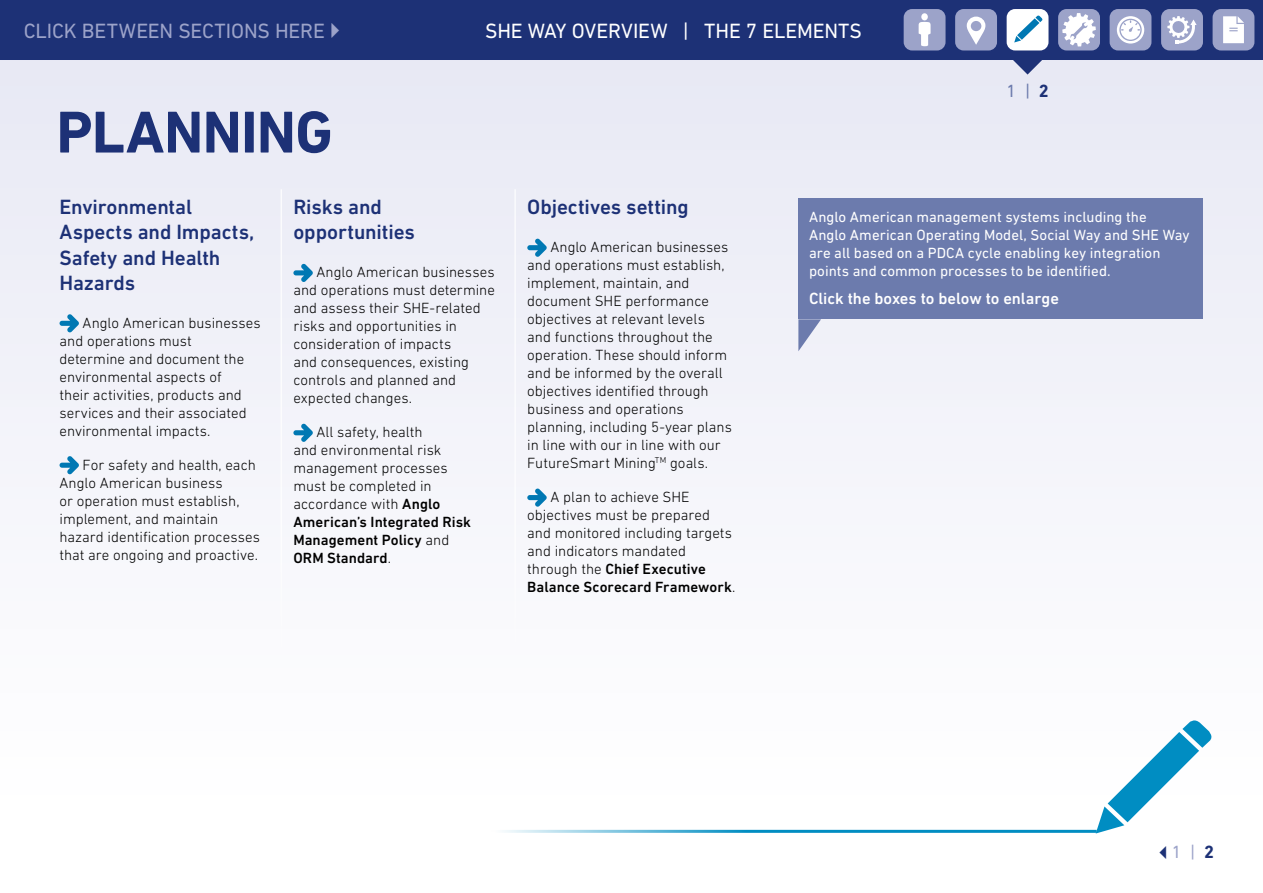
<style>
.page{position:relative;width:1263px;height:893px;background:#fff}
.page>*{position:absolute;margin:0;border:0;box-sizing:border-box;transform-origin:0 0}
.t1{font:700 60px "DIN Next LT Pro";letter-spacing:-.015em;color:#1d3176}
.t2{font:500 21px/25.2px "DIN Next LT Pro";letter-spacing:-.005em;color:#1d3176}
.t3{font:21px "DIN Next LT Pro";letter-spacing:-.01em;color:#fff}
.t4{font:21px "DIN Next LT Pro";letter-spacing:-.005em;color:#9ca3c9}
.t5{font:18px "DIN Next LT Pro";color:#6c7bad}
.t6{font:18px "DIN Next LT Pro";color:#9ca3c9}
.t7{font:500 16.5px "DIN Next LT Pro";color:#fff}
.t8{font:300 15px/18px "DIN Next LT Pro";color:#000}
.t9{font:15px/18px "DIN Next LT Pro";color:#fff}
.s1{font-weight:700;color:#1d3176}
.s2{font-weight:500}
</style>
<div class="page">
<div style="left:0;top:0;width:1263px;height:810px;background:#f4f4fa"></div>
<div style="left:0;top:0;width:1263px;height:60px;background:#1d3176"></div>
<div style="left:1007px;top:9px;width:41px;height:41px;background:#fff;border-radius:8px"></div>
<svg style="left:1014px;top:15px;width:29px;height:27px"></svg>
<svg style="left:1012px;top:60px;width:30px;height:15px"></svg>
<svg style="left:293px;top:264px;width:20px;height:18px"></svg>
<svg style="left:293px;top:423px;width:20px;height:19px"></svg>
<svg style="left:527px;top:238px;width:20px;height:19px"></svg>
<svg style="left:527px;top:488px;width:20px;height:19px"></svg>
<svg style="left:60px;top:314px;width:19px;height:18px"></svg>
<svg style="left:60px;top:456px;width:19px;height:18px"></svg>
<hr style="left:514px;top:189px;width:2px;height:488px;background:#fff">
<hr style="left:281px;top:189px;width:1px;height:488px;background:#fff">
<div style="left:798px;top:198px;width:405px;height:121px;background:#6c7bad"></div>
<svg style="left:798px;top:319px;width:23px;height:32px"></svg>
<svg style="left:1096px;top:720px;width:118px;height:113px"></svg>
<hr style="left:491px;top:830px;width:606px;height:3px;background:#008dc2">
<div style="left:904px;top:9px;width:41px;height:41px;background:#9ca3c9;border-radius:8px"></div>
<div style="left:921px;top:13px;width:7px;height:7px;background:#fff;border-radius:50%"></div>
<svg style="left:919px;top:22px;width:12px;height:24px"></svg>
<div style="left:955px;top:9px;width:42px;height:41px;background:#9ca3c9;border-radius:8px"></div>
<svg style="left:967px;top:17px;width:18px;height:28px"></svg>
<div style="left:1212px;top:9px;width:42px;height:41px;background:#9ca3c9;border-radius:8px"></div>
<svg style="left:1223px;top:16px;width:21px;height:27px"></svg>
<div style="left:1109px;top:9px;width:42px;height:41px;background:#9ca3c9;border-radius:8px"></div>
<svg style="left:1117px;top:16px;width:27px;height:28px"></svg>
<div style="left:1161px;top:9px;width:42px;height:41px;background:#9ca3c9;border-radius:8px"></div>
<svg style="left:1167px;top:16px;width:30px;height:27px"></svg>
<div style="left:1058px;top:9px;width:42px;height:41px;background:#9ca3c9;border-radius:8px"></div>
<svg style="left:1062px;top:13px;width:34px;height:33px"></svg>
<h2 class="t4" style="left:24px;top:19px;width:303px">CLICK BETWEEN SECTIONS HERE</h2>
<h1 class="t1" style="left:56px;top:97px;width:278px">PLANNING</h1>
<h2 class="t3" style="left:485px;top:18px;width:378px">SHE WAY OVERVIEW | THE 7 ELEMENTS</h2>
<p class="t5" style="left:1007px;top:81px;width:44px">1 | <span class="s1">2</span></p>
<h2 class="t2" style="left:60px;top:194px;width:196px">Environmental<br>Aspects and Impacts,<br>Safety and Health<br>Hazards</h2>
<p class="t8" style="left:60px;top:314px;width:203px;text-indent:23px">Anglo American businesses and operations must determine and document the environmental aspects of<br>their activities, products and services and their associated environmental impacts.</p>
<p class="t8" style="left:60px;top:455px;width:202px;text-indent:23px">For safety and health, each<br>Anglo American business<br>or operation must establish, implement, and maintain hazard identification processes that are ongoing and proactive.</p>
<h2 class="t2" style="left:293px;top:194px;width:123px">Risks and opportunities</h2>
<p class="t8" style="left:293px;top:263px;width:203px;text-indent:23px">Anglo American businesses and operations must determine and assess their SHE-related risks and opportunities in consideration of impacts<br>and consequences, existing controls and planned and expected changes.</p>
<p class="t8" style="left:293px;top:423px;width:179px;text-indent:23px">All safety, health<br>and environmental risk management processes must be completed in accordance with <span class="s2">Anglo<br>American’s Integrated Risk<br>Management Policy</span> and<br><span class="s2">ORM Standard</span>.</p>
<h2 class="t2" style="left:527px;top:194px;width:163px">Objectives setting</h2>
<p class="t8" style="left:527px;top:238px;width:206px;text-indent:23px">Anglo American businesses and operations must establish, implement, maintain, and document SHE performance objectives at relevant levels and functions throughout the operation. These should inform and be informed by the overall objectives identified through business and operations planning, including 5-year plans in line with our in line with our<br>FutureSmart Mining<sup>TM</sup> goals.</p>
<p class="t8" style="left:527px;top:488px;width:209px;text-indent:23px">A plan to achieve SHE objectives must be prepared and monitored including targets and indicators mandated through the <span class="s2">Chief Executive<br>Balance Scorecard Framework</span>.</p>
<p class="t9" style="left:809px;top:208px;width:382px">Anglo American management systems including the<br>Anglo American Operating Model, Social Way and SHE Way are all based on a PDCA cycle enabling key integration points and common processes to be identified.</p>
<p class="t7" style="left:809px;top:289px;width:251px">Click the boxes to below to enlarge</p>
<p class="t6" style="left:1172px;top:841px;width:44px">1 | <span class="s1">2</span></p>
</div>
